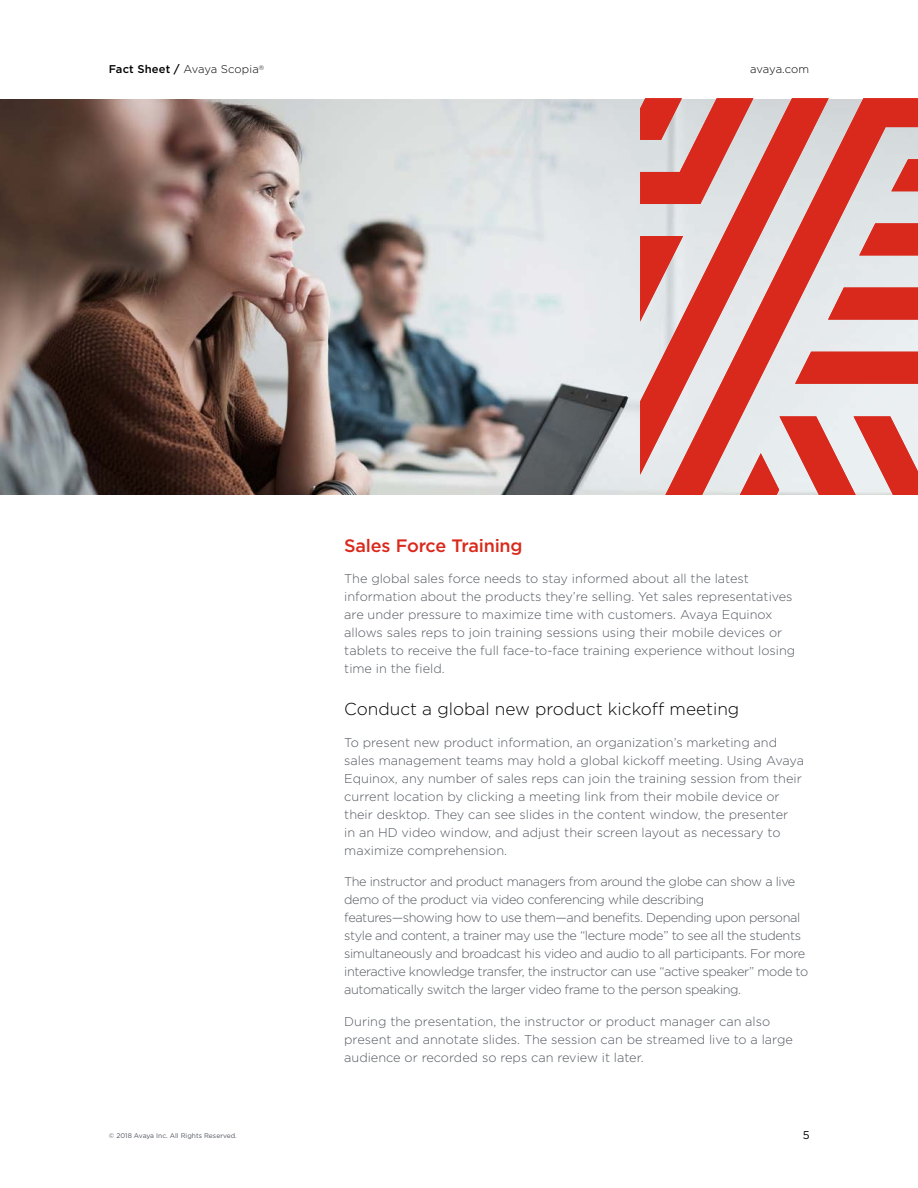
<style>
.page{position:relative;width:918px;height:1188px;background:#fff}
.page>*{position:absolute;margin:0;border:0;box-sizing:border-box;transform-origin:0 0}
.Body_Header{font:500 18px "Gotham";letter-spacing:-.01em;color:#da291c}
.Body_Subhead{font:300 17.25px "Gotham";color:#000}
.Body_Copy{font:300 12.75px/18px "Gotham";color:#535860}
.Body_Copy-2{font:300 12.75px/18px "Gotham";letter-spacing:-.03em;color:#535860}
.t1{font:300 11.25px "Gotham";letter-spacing:-.01em;color:#000}
.t2{font:11.25px "Gotham";color:#000}
.t3{font:6.75px "Gotham";color:#535860}
.s1{font-weight:500}
</style>
<div class="page">
<img style="left:1px;top:99px;width:639px;height:396px">
<svg style="left:640px;top:204px;width:25px;height:271px;fill:#dfe4e7"></svg>
<svg style="left:665px;top:98px;width:253px;height:397px"></svg>
<svg style="left:891px;top:159px;width:27px;height:32px"></svg>
<svg style="left:859px;top:223px;width:59px;height:32px"></svg>
<svg style="left:828px;top:288px;width:90px;height:32px"></svg>
<svg style="left:795px;top:352px;width:123px;height:32px"></svg>
<svg style="left:640px;top:236px;width:43px;height:86px"></svg>
<svg style="left:640px;top:98px;width:113px;height:106px"></svg>
<p class="t1" style="left:109px;top:63px;width:157px"><span class="s1">Fact Sheet /</span> Avaya Scopia<sup>®</sup></p>
<p class="t1" style="left:750px;top:63px;width:60px">avaya.com</p>
<p class="t3" style="left:109px;top:1132px;width:130px">© 2018 Avaya Inc. All Rights Reserved.</p>
<p class="Body_Header" style="left:344px;top:535px;width:180px">Sales Force Training</p>
<p class="Body_Copy" style="left:344px;top:570px;width:453px">The global sales force needs to stay informed about all the latest information about the products they’re selling. Yet sales representatives are under pressure to maximize time with customers. Avaya Equinox allows sales reps to join training sessions using their mobile devices or tablets to receive the full face-to-face training experience without losing time in the field.</p>
<p class="Body_Subhead" style="left:344px;top:700px;width:397px">Conduct a global new product kickoff meeting</p>
<p class="Body_Copy" style="left:344px;top:733px;width:461px">To present new product information, an organization’s marketing and sales management teams may hold a global kickoff meeting. Using Avaya Equinox, any number of sales reps can join the training session from their current location by clicking a meeting link from their mobile device or their desktop. They can see slides in the content window, the presenter<br>in an HD video window, and adjust their screen layout as necessary to maximize comprehension.</p>
<p class="Body_Copy-2" style="left:344px;top:873px;width:466px">The instructor and product managers from around the globe can show a live demo of the product via video conferencing while describing features—showing how to use them—and benefits. Depending upon personal style and content, a trainer may use the “lecture mode” to see all the students simultaneously and broadcast his video and audio to all participants. For more interactive knowledge transfer, the instructor can use “active speaker” mode to automatically switch the larger video frame to the person speaking.</p>
<p class="Body_Copy" style="left:344px;top:1012px;width:450px">During the presentation, the instructor or product manager can also present and annotate slides. The session can be streamed live to a large audience or recorded so reps can review it later.</p>
<p class="t2" style="left:803px;top:1129px;width:8px">5</p>
</div>
